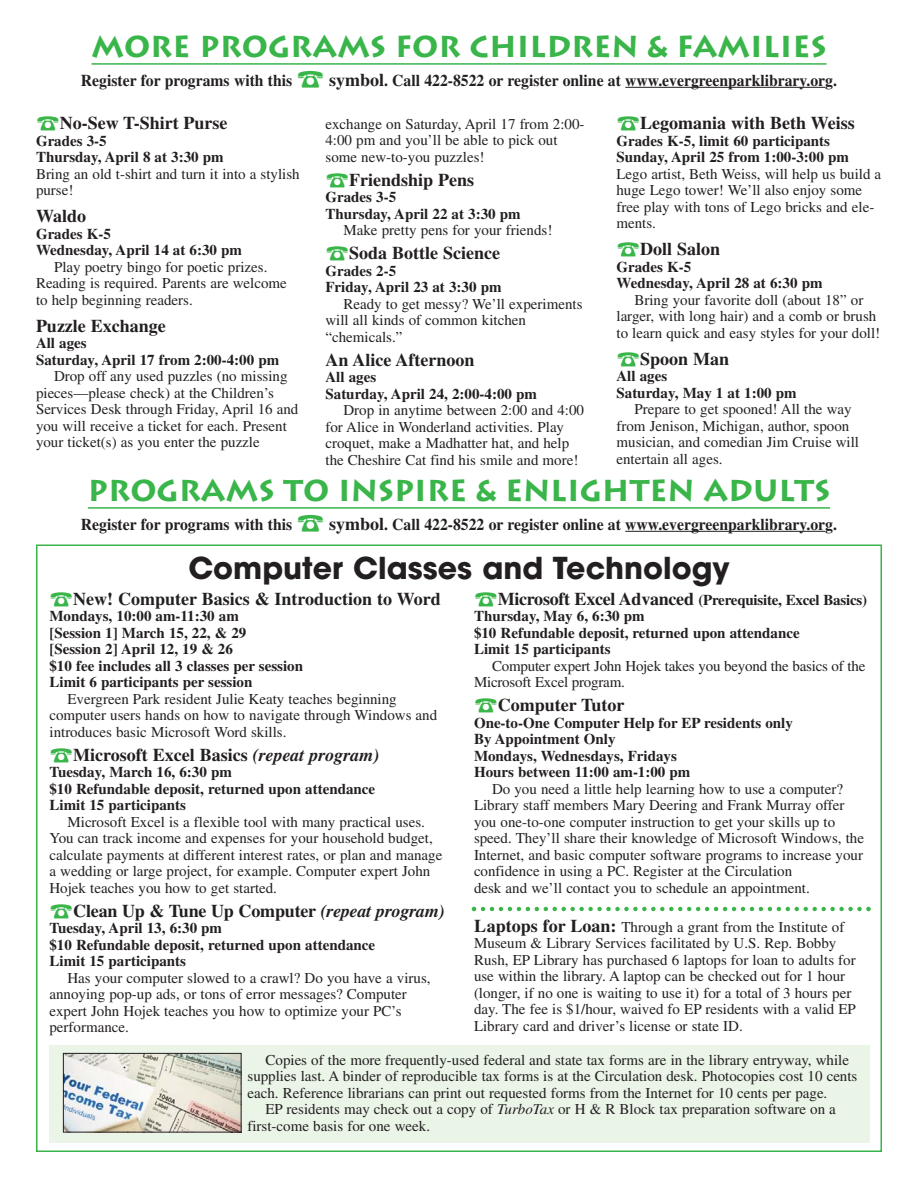
<style>
.page{position:relative;width:918px;height:1188px;background:#fff}
.page>*{position:absolute;margin:0;border:0;box-sizing:border-box;transform-origin:0 0}
.t1{font:700 30px "Lithos";color:#39b54a}
.t2{font:700 30px "Avant Garde";color:#231f20}
.t3{font:700 18px "Times";color:#231f20}
.t4{font:700 16.5px "Times";color:#231f20;scale:.95 1}
.t5{font:15px/16.5px "Times";color:#231f20}
.t6{font:700 15px/16.5px "Times";color:#231f20}
.s1{color:#39b54a}
.s2{font-size:18px}
.s3{font-style:italic}
.s4{font-weight:700;font-size:18px}
</style>
<div class="page">
<hr style="left:91px;top:63px;width:736px;height:2px;background:#39b54a">
<hr style="left:625px;top:87px;width:200px;height:1px;background:#231f20">
<hr style="left:88px;top:507px;width:742px;height:2px;background:#39b54a">
<hr style="left:625px;top:531px;width:200px;height:1px;background:#231f20">
<svg style="left:472px;top:907px;width:399px;height:4px"></svg>
<div style="left:50px;top:1046px;width:820px;height:97px;background:#eaf4e7"></div>
<img style="left:65px;top:1055px;width:175px;height:75px">
<div style="left:63px;top:1053px;width:179px;height:79px;border:1px solid #231f20"></div>
<h1 class="t1" style="left:91px;top:29px;width:737px">MORE PROGRAMS FOR CHILDREN &amp; FAMILIES</h1>
<p class="t4" style="left:81px;top:74px;width:797px">Register for programs with this <span class="s1">☎</span> <span class="s2">symbol</span>. Call 422-8522 or register online at www.evergreenparklibrary.org.</p>
<p class="t3" style="left:36px;top:117px;width:193px"><span class="s1">☎</span>No-Sew T-Shirt Purse</p>
<p class="t6" style="left:36px;top:134px;width:189px">Grades 3-5<br>Thursday, April 8 at 3:30 pm</p>
<p class="t5" style="left:36px;top:167px;width:265px">Bring an old t-shirt and turn it into a stylish purse!</p>
<p class="t3" style="left:36px;top:210px;width:52px">Waldo</p>
<p class="t6" style="left:36px;top:227px;width:208px">Grades K-5<br>Wednesday, April 14 at 6:30 pm</p>
<p class="t5" style="left:36px;top:260px;width:252px;text-indent:18px">Play poetry bingo for poetic prizes.<br>Reading is required. Parents are welcome to help beginning readers.</p>
<p class="t3" style="left:36px;top:319px;width:131px">Puzzle Exchange</p>
<p class="t6" style="left:36px;top:336px;width:245px">All ages<br>Saturday, April 17 from 2:00-4:00 pm</p>
<p class="t5" style="left:36px;top:369px;width:264px;text-indent:18px">Drop off any used puzzles (no missing pieces—please check) at the Children’s Services Desk through Friday, April 16 and you will receive a ticket for each. Present your ticket(s) as you enter the puzzle</p>
<p class="t5" style="left:326px;top:117px;width:261px">exchange on Saturday, April 17 from 2:00-<br>4:00 pm and you’ll be able to pick out some new-to-you puzzles!</p>
<p class="t3" style="left:326px;top:173px;width:150px"><span class="s1">☎</span>Friendship Pens</p>
<p class="t6" style="left:326px;top:190px;width:197px">Grades 3-5<br>Thursday, April 22 at 3:30 pm</p>
<p class="t5" style="left:344px;top:223px;width:210px">Make pretty pens for your friends!</p>
<p class="t3" style="left:326px;top:247px;width:176px"><span class="s1">☎</span>Soda Bottle Science</p>
<p class="t6" style="left:326px;top:264px;width:178px">Grades 2-5<br>Friday, April 23 at 3:30 pm</p>
<p class="t5" style="left:326px;top:297px;width:259px;text-indent:18px">Ready to get messy? We’ll experiments will all kinds of common kitchen “chemicals.”</p>
<p class="t3" style="left:326px;top:353px;width:150px">An Alice Afternoon</p>
<p class="t6" style="left:326px;top:370px;width:213px">All ages<br>Saturday, April 24, 2:00-4:00 pm</p>
<p class="t5" style="left:326px;top:403px;width:260px;text-indent:18px">Drop in anytime between 2:00 and 4:00 for Alice in Wonderland activities. Play croquet, make a Madhatter hat, and help the Cheshire Cat find his smile and more!</p>
<p class="t3" style="left:616px;top:117px;width:240px"><span class="s1">☎</span>Legomania with Beth Weiss</p>
<p class="t6" style="left:616px;top:134px;width:234px">Grades K-5, limit 60 participants<br>Sunday, April 25 from 1:00-3:00 pm</p>
<p class="t5" style="left:616px;top:167px;width:266px">Lego artist, Beth Weiss, will help us build a huge Lego tower! We’ll also enjoy some free play with tons of Lego bricks and ele&shy;ments.</p>
<p class="t3" style="left:616px;top:243px;width:105px"><span class="s1">☎</span>Doll Salon</p>
<p class="t6" style="left:616px;top:260px;width:208px">Grades K-5<br>Wednesday, April 28 at 6:30 pm</p>
<p class="t5" style="left:616px;top:293px;width:265px;text-align:center">Bring your favorite doll (about 18” or larger, with long hair) and a comb or brush to learn quick and easy styles for your doll!</p>
<p class="t3" style="left:616px;top:352px;width:114px"><span class="s1">☎</span>Spoon Man</p>
<p class="t6" style="left:616px;top:369px;width:182px">All ages<br>Saturday, May 1 at 1:00 pm</p>
<p class="t5" style="left:616px;top:402px;width:244px;text-indent:18px">Prepare to get spooned! All the way from Jenison, Michigan, author, spoon musician, and comedian Jim Cruise will entertain all ages.</p>
<h1 class="t1" style="left:88px;top:473px;width:744px">PROGRAMS TO INSPIRE &amp; ENLIGHTEN ADULTS</h1>
<p class="t4" style="left:81px;top:518px;width:797px">Register for programs with this <span class="s1">☎</span> <span class="s2">symbol</span>. Call 422-8522 or register online at www.evergreenparklibrary.org.</p>
<h1 class="t2" style="left:188px;top:556px;width:543px">Computer Classes and Technology</h1>
<p class="t3" style="left:50px;top:592px;width:393px"><span class="s1">☎</span>New! Computer Basics &amp; Introduction to Word</p>
<p class="t6" style="left:50px;top:609px;width:255px">Mondays, 10:00 am-11:30 am<br>[Session 1] March 15, 22, &amp; 29<br>[Session 2] April 12, 19 &amp; 26<br>$10 fee includes all 3 classes per session<br>Limit 6 participants per session</p>
<p class="t5" style="left:50px;top:692px;width:389px;text-indent:18px">Evergreen Park resident Julie Keaty teaches beginning computer users hands on how to navigate through Windows and introduces basic Microsoft Word skills.</p>
<p class="t3" style="left:50px;top:748px;width:332px"><span class="s1">☎</span>Microsoft Excel Basics <span class="s3">(repeat program)</span></p>
<p class="t6" style="left:50px;top:765px;width:327px">Tuesday, March 16, 6:30 pm<br>$10 Refundable deposit, returned upon attendance<br>Limit 15 participants</p>
<p class="t5" style="left:50px;top:815px;width:394px;text-indent:18px">Microsoft Excel is a flexible tool with many practical uses.<br>You can track income and expenses for your household budget, calculate payments at different interest rates, or plan and manage a wedding or large project, for example. Computer expert John Hojek teaches you how to get started.</p>
<p class="t3" style="left:50px;top:904px;width:397px"><span class="s1">☎</span>Clean Up &amp; Tune Up Computer <span class="s3">(repeat program)</span></p>
<p class="t6" style="left:50px;top:921px;width:327px">Tuesday, April 13, 6:30 pm<br>$10 Refundable deposit, returned upon attendance<br>Limit 15 participants</p>
<p class="t5" style="left:50px;top:971px;width:383px;text-indent:18px">Has your computer slowed to a crawl? Do you have a virus, annoying pop-up ads, or tons of error messages? Computer expert John Hojek teaches you how to optimize your PC’s performance.</p>
<p class="t6" style="left:474px;top:593px;width:395px"><span class="s1">☎</span><span class="s2">Microsoft Excel Advanced</span> (Prerequisite, Excel Basics)<br>Thursday, May 6, 6:30 pm<br>$10 Refundable deposit, returned upon attendance<br>Limit 15 participants</p>
<p class="t5" style="left:474px;top:659px;width:393px;text-indent:18px">Computer expert John Hojek takes you beyond the basics of the<br>Microsoft Excel program.</p>
<p class="t3" style="left:474px;top:699px;width:152px"><span class="s1">☎</span>Computer Tutor</p>
<p class="t6" style="left:474px;top:716px;width:320px">One-to-One Computer Help for EP residents only<br>By Appointment Only<br>Mondays, Wednesdays, Fridays<br>Hours between 11:00 am-1:00 pm</p>
<p class="t5" style="left:474px;top:782px;width:392px;text-indent:18px">Do you need a little help learning how to use a computer?<br>Library staff members Mary Deering and Frank Murray offer you one-to-one computer instruction to get your skills up to speed. They’ll share their knowledge of Microsoft Windows, the Internet, and basic computer software programs to increase your confidence in using a PC. Register at the Circulation<br>desk and we’ll contact you to schedule an appointment.</p>
<p class="t5" style="left:474px;top:920px;width:383px"><span class="s4">Laptops for Loan:</span> Through a grant from the Institute of Museum &amp; Library Services facilitated by U.S. Rep. Bobby Rush, EP Library has purchased 6 laptops for loan to adults for use within the library. A laptop can be checked out for 1 hour (longer, if no one is waiting to use it) for a total of 3 hours per day. The fee is $1/hour, waived fo EP residents with a valid EP Library card and driver’s license or state ID.</p>
<p class="t5" style="left:248px;top:1053px;width:611px;text-indent:18px">Copies of the more frequently-used federal and state tax forms are in the library entryway, while supplies last. A binder of reproducible tax forms is at the Circulation desk. Photocopies cost 10 cents each. Reference librarians can print out requested forms from the Internet for 10 cents per page.</p>
<p class="t5" style="left:248px;top:1102px;width:590px;text-indent:18px">EP residents may check out a copy of <span class="s3">TurboTax</span> or H &amp; R Block tax preparation software on a first-come basis for one week.</p>
</div>
